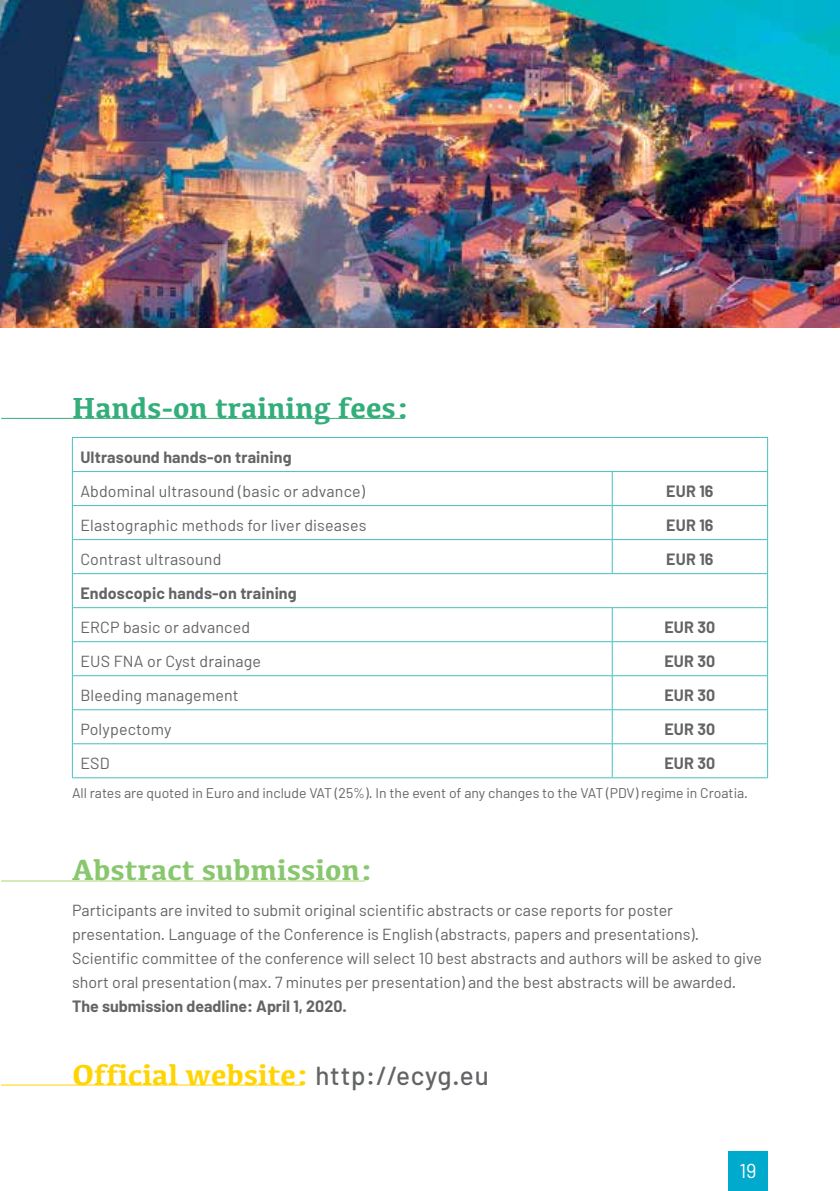
<style>
.page{position:relative;width:840px;height:1191px;background:#fff}
.page>*{position:absolute;margin:0;border:0;box-sizing:border-box;transform-origin:0 0}
.t1{font:700 30px "Kefa";color:#ffd400}
.t2{font:700 30px "Kefa";color:#33ae7a}
.t3{font:700 30px "Kefa";color:#88c76d}
.t4{font:20px "Barlow";color:#fff}
.t5{font:16px/24px "Barlow";color:#636466}
.t6{font:700 16px "Barlow";letter-spacing:.01em;color:#636466}
.t7{font:14px "Barlow";color:#636466}
.s1{font-family:"Barlow";font-weight:500;font-size:26px;color:#636466}
</style>
<div class="page">
<div style="left:727px;top:1151px;width:40px;height:40px;background:#0ac"></div>
<hr style="left:1px;top:418px;width:403px;height:1px;background:#33ae7a">
<hr style="left:1px;top:880px;width:364px;height:1px;background:#afd46a">
<hr style="left:1px;top:1084px;width:301px;height:1px;background:#ffd400">
<hr style="left:72px;top:437px;width:540px;height:1px;background:#46c1be">
<hr style="left:72px;top:438px;width:1px;height:33px;background:#46c1be">
<hr style="left:612px;top:437px;width:155px;height:1px;background:#46c1be">
<hr style="left:766px;top:438px;width:1px;height:33px;background:#46c1be">
<hr style="left:72px;top:471px;width:540px;height:1px;background:#46c1be">
<hr style="left:72px;top:472px;width:1px;height:33px;background:#46c1be">
<hr style="left:612px;top:471px;width:155px;height:1px;background:#46c1be">
<hr style="left:611px;top:472px;width:1px;height:33px;background:#46c1be">
<hr style="left:766px;top:472px;width:1px;height:33px;background:#46c1be">
<hr style="left:72px;top:505px;width:540px;height:1px;background:#46c1be">
<hr style="left:72px;top:506px;width:1px;height:33px;background:#46c1be">
<hr style="left:612px;top:505px;width:155px;height:1px;background:#46c1be">
<hr style="left:611px;top:506px;width:1px;height:33px;background:#46c1be">
<hr style="left:766px;top:506px;width:1px;height:33px;background:#46c1be">
<hr style="left:72px;top:539px;width:540px;height:1px;background:#46c1be">
<hr style="left:72px;top:540px;width:1px;height:33px;background:#46c1be">
<hr style="left:612px;top:539px;width:155px;height:1px;background:#46c1be">
<hr style="left:611px;top:540px;width:1px;height:33px;background:#46c1be">
<hr style="left:766px;top:540px;width:1px;height:33px;background:#46c1be">
<hr style="left:72px;top:573px;width:540px;height:1px;background:#46c1be">
<hr style="left:72px;top:574px;width:1px;height:33px;background:#46c1be">
<hr style="left:612px;top:573px;width:155px;height:1px;background:#46c1be">
<hr style="left:766px;top:574px;width:1px;height:33px;background:#46c1be">
<hr style="left:72px;top:607px;width:540px;height:1px;background:#46c1be">
<hr style="left:72px;top:608px;width:1px;height:33px;background:#46c1be">
<hr style="left:612px;top:607px;width:155px;height:1px;background:#46c1be">
<hr style="left:611px;top:608px;width:1px;height:33px;background:#46c1be">
<hr style="left:766px;top:608px;width:1px;height:33px;background:#46c1be">
<hr style="left:72px;top:641px;width:540px;height:1px;background:#46c1be">
<hr style="left:72px;top:642px;width:1px;height:33px;background:#46c1be">
<hr style="left:612px;top:641px;width:155px;height:1px;background:#46c1be">
<hr style="left:611px;top:642px;width:1px;height:33px;background:#46c1be">
<hr style="left:766px;top:642px;width:1px;height:33px;background:#46c1be">
<hr style="left:72px;top:675px;width:540px;height:1px;background:#46c1be">
<hr style="left:72px;top:676px;width:1px;height:33px;background:#46c1be">
<hr style="left:612px;top:675px;width:155px;height:1px;background:#46c1be">
<hr style="left:611px;top:676px;width:1px;height:33px;background:#46c1be">
<hr style="left:766px;top:676px;width:1px;height:33px;background:#46c1be">
<hr style="left:72px;top:709px;width:540px;height:1px;background:#46c1be">
<hr style="left:72px;top:710px;width:1px;height:33px;background:#46c1be">
<hr style="left:612px;top:709px;width:155px;height:1px;background:#46c1be">
<hr style="left:611px;top:710px;width:1px;height:33px;background:#46c1be">
<hr style="left:766px;top:710px;width:1px;height:33px;background:#46c1be">
<hr style="left:72px;top:743px;width:540px;height:1px;background:#46c1be">
<hr style="left:72px;top:744px;width:1px;height:33px;background:#46c1be">
<hr style="left:612px;top:743px;width:155px;height:1px;background:#46c1be">
<hr style="left:611px;top:744px;width:1px;height:33px;background:#46c1be">
<hr style="left:766px;top:744px;width:1px;height:33px;background:#46c1be">
<hr style="left:72px;top:777px;width:540px;height:1px;background:#46c1be">
<hr style="left:612px;top:777px;width:155px;height:1px;background:#46c1be">
<img style="left:0;top:0;width:839px;height:328px">
<h1 class="t2" style="left:72px;top:388px;width:339px">Hands-on training fees:</h1>
<p class="t6" style="left:80px;top:447px;width:213px">Ultrasound hands-on training</p>
<p class="t5" style="left:80px;top:478px;width:286px">Abdominal ultrasound (basic or advance)</p>
<p class="t6" style="left:666px;top:481px;width:49px">EUR 16</p>
<p class="t5" style="left:80px;top:512px;width:287px">Elastographic methods for liver diseases</p>
<p class="t6" style="left:666px;top:515px;width:49px">EUR 16</p>
<p class="t5" style="left:80px;top:546px;width:142px">Contrast ultrasound</p>
<p class="t6" style="left:666px;top:549px;width:49px">EUR 16</p>
<p class="t6" style="left:80px;top:583px;width:218px">Endoscopic hands-on training</p>
<p class="t5" style="left:80px;top:614px;width:171px">ERCP basic or advanced</p>
<p class="t6" style="left:664px;top:617px;width:52px">EUR 30</p>
<p class="t5" style="left:80px;top:648px;width:182px">EUS FNA or Cyst drainage</p>
<p class="t6" style="left:664px;top:651px;width:52px">EUR 30</p>
<p class="t5" style="left:80px;top:682px;width:160px">Bleeding management</p>
<p class="t6" style="left:664px;top:685px;width:52px">EUR 30</p>
<p class="t5" style="left:80px;top:716px;width:93px">Polypectomy</p>
<p class="t6" style="left:664px;top:719px;width:52px">EUR 30</p>
<p class="t5" style="left:80px;top:750px;width:31px">ESD</p>
<p class="t6" style="left:664px;top:753px;width:52px">EUR 30</p>
<p class="t7" style="left:72px;top:784px;width:677px">All rates are quoted in Euro and include VAT (25%). In the event of any changes to the VAT (PDV) regime in Croatia.</p>
<h1 class="t3" style="left:72px;top:850px;width:303px">Abstract submission:</h1>
<p class="t5" style="left:72px;top:897px;width:691px">Participants are invited to submit original scientific abstracts or case reports for poster presentation. Language of the Conference is English (abstracts, papers and presentations).<br>Scientific committee of the conference will select 10 best abstracts and authors will be asked to give short oral presentation (max. 7 minutes per presentation) and the best abstracts will be awarded.</p>
<p class="t6" style="left:72px;top:996px;width:276px">The submission deadline: April 1, 2020.</p>
<h1 class="t1" style="left:72px;top:1054px;width:418px">Official website: <span class="s1">http://ecyg.eu</span></h1>
<p class="t4" style="left:739px;top:1158px;width:19px">19</p>
</div>
